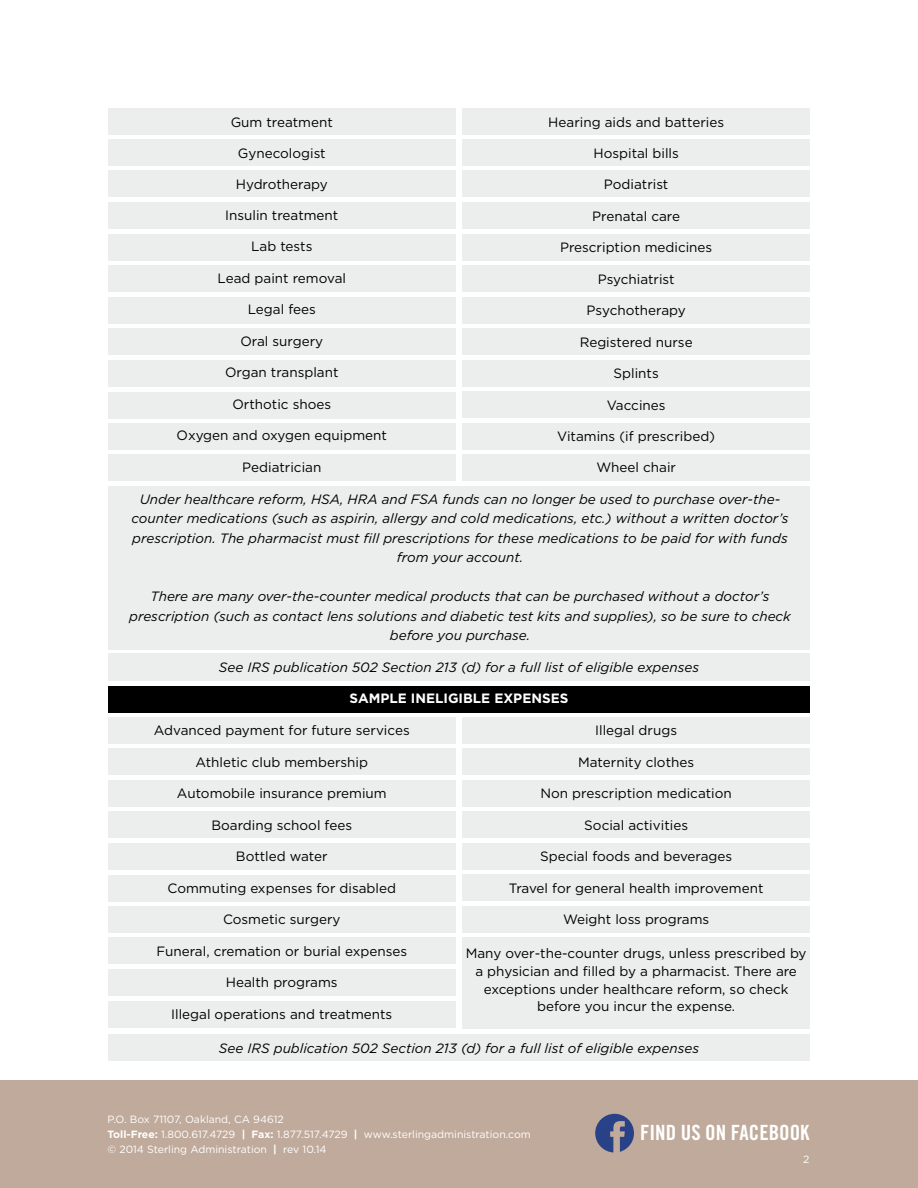
<style>
.page{position:relative;width:918px;height:1188px;background:#fff}
.page>*{position:absolute;margin:0;border:0;box-sizing:border-box;transform-origin:0 0}
.t1{font:21px "Trade Gothic Bold Cond Twenty";color:#fff}
.t2{font:13.5px/18px "Gotham";color:#000;text-align:center}
.t3{font:italic 13.5px/19.5px "Gotham";color:#000;text-align:center}
.t4{font:700 13.5px "Gotham";color:#fff}
.t5{font:10.5px/15px "Gotham";color:#fff}
.s1{font-weight:700}
</style>
<div class="page">
<div style="left:0;top:1080px;width:918px;height:108px;background:#c0aa9b"></div>
<svg style="left:595px;top:1114px;width:39px;height:39px"></svg>
<div style="left:462px;top:108px;width:348px;height:27px;background:#eceded"></div>
<div style="left:462px;top:140px;width:348px;height:26px;background:#eceded"></div>
<div style="left:108px;top:108px;width:348px;height:27px;background:#eceded"></div>
<div style="left:108px;top:140px;width:348px;height:26px;background:#eceded"></div>
<div style="left:462px;top:297px;width:348px;height:27px;background:#eceded"></div>
<div style="left:462px;top:328px;width:348px;height:27px;background:#eceded"></div>
<div style="left:462px;top:360px;width:348px;height:27px;background:#eceded"></div>
<div style="left:462px;top:234px;width:348px;height:27px;background:#eceded"></div>
<div style="left:462px;top:265px;width:348px;height:27px;background:#eceded"></div>
<div style="left:108px;top:297px;width:348px;height:27px;background:#eceded"></div>
<div style="left:108px;top:328px;width:348px;height:27px;background:#eceded"></div>
<div style="left:108px;top:360px;width:348px;height:27px;background:#eceded"></div>
<div style="left:108px;top:234px;width:348px;height:27px;background:#eceded"></div>
<div style="left:108px;top:265px;width:348px;height:27px;background:#eceded"></div>
<div style="left:462px;top:391px;width:348px;height:27px;background:#eceded"></div>
<div style="left:462px;top:423px;width:348px;height:27px;background:#eceded"></div>
<div style="left:462px;top:454px;width:348px;height:27px;background:#eceded"></div>
<div style="left:108px;top:654px;width:702px;height:27px;background:#eceded"></div>
<div style="left:108px;top:423px;width:348px;height:27px;background:#eceded"></div>
<div style="left:108px;top:454px;width:348px;height:27px;background:#eceded"></div>
<div style="left:108px;top:392px;width:348px;height:27px;background:#eceded"></div>
<div style="left:462px;top:170px;width:348px;height:27px;background:#eceded"></div>
<div style="left:108px;top:170px;width:348px;height:27px;background:#eceded"></div>
<div style="left:462px;top:202px;width:348px;height:27px;background:#eceded"></div>
<div style="left:108px;top:202px;width:348px;height:27px;background:#eceded"></div>
<div style="left:108px;top:486px;width:702px;height:164px;background:#eceded"></div>
<div style="left:108px;top:686px;width:702px;height:27px;background:#000"></div>
<div style="left:462px;top:780px;width:348px;height:27px;background:#eceded"></div>
<div style="left:462px;top:811px;width:348px;height:27px;background:#eceded"></div>
<div style="left:462px;top:843px;width:348px;height:27px;background:#eceded"></div>
<div style="left:462px;top:717px;width:348px;height:27px;background:#eceded"></div>
<div style="left:462px;top:748px;width:348px;height:27px;background:#eceded"></div>
<div style="left:108px;top:780px;width:348px;height:27px;background:#eceded"></div>
<div style="left:108px;top:811px;width:348px;height:27px;background:#eceded"></div>
<div style="left:108px;top:843px;width:348px;height:27px;background:#eceded"></div>
<div style="left:108px;top:717px;width:348px;height:27px;background:#eceded"></div>
<div style="left:108px;top:748px;width:348px;height:27px;background:#eceded"></div>
<div style="left:462px;top:874px;width:348px;height:27px;background:#eceded"></div>
<div style="left:108px;top:875px;width:348px;height:27px;background:#eceded"></div>
<div style="left:462px;top:937px;width:348px;height:91px;background:#eceded"></div>
<div style="left:462px;top:906px;width:348px;height:27px;background:#eceded"></div>
<div style="left:108px;top:969px;width:348px;height:27px;background:#eceded"></div>
<div style="left:108px;top:1034px;width:702px;height:27px;background:#eceded"></div>
<div style="left:108px;top:906px;width:348px;height:27px;background:#eceded"></div>
<div style="left:108px;top:937px;width:348px;height:27px;background:#eceded"></div>
<div style="left:108px;top:1001px;width:348px;height:27px;background:#eceded"></div>
<p class="t2" style="left:231px;top:113px;width:104px">Gum treatment</p>
<p class="t2" style="left:238px;top:144px;width:89px">Gynecologist</p>
<p class="t2" style="left:236px;top:175px;width:94px">Hydrotherapy</p>
<p class="t2" style="left:225px;top:206px;width:115px">Insulin treatment</p>
<p class="t2" style="left:251px;top:237px;width:63px">Lab tests</p>
<p class="t2" style="left:218px;top:269px;width:130px">Lead paint removal</p>
<p class="t2" style="left:248px;top:300px;width:70px">Legal fees</p>
<p class="t2" style="left:240px;top:332px;width:84px">Oral surgery</p>
<p class="t2" style="left:225px;top:363px;width:115px">Organ transplant</p>
<p class="t2" style="left:232px;top:395px;width:100px">Orthotic shoes</p>
<p class="t2" style="left:177px;top:426px;width:212px">Oxygen and oxygen equipment</p>
<p class="t2" style="left:242px;top:458px;width:81px">Pediatrician</p>
<p class="t2" style="left:548px;top:113px;width:177px">Hearing aids and batteries</p>
<p class="t2" style="left:593px;top:144px;width:87px">Hospital bills</p>
<p class="t2" style="left:604px;top:175px;width:66px">Podiatrist</p>
<p class="t2" style="left:592px;top:207px;width:89px">Prenatal care</p>
<p class="t2" style="left:560px;top:238px;width:154px">Prescription medicines</p>
<p class="t2" style="left:598px;top:270px;width:78px">Psychiatrist</p>
<p class="t2" style="left:587px;top:301px;width:101px">Psychotherapy</p>
<p class="t2" style="left:580px;top:332px;width:114px">Registered nurse</p>
<p class="t2" style="left:614px;top:364px;width:47px">Splints</p>
<p class="t2" style="left:607px;top:395px;width:60px">Vaccines</p>
<p class="t2" style="left:557px;top:427px;width:159px">Vitamins (if prescribed)</p>
<p class="t2" style="left:596px;top:458px;width:81px">Wheel chair</p>
<p class="t3" style="left:131px;top:489px;width:659px">Under healthcare reform, HSA, HRA and FSA funds can no longer be used to purchase over-the&shy;counter medications (such as aspirin, allergy and cold medications, etc.) without a written doctor’s prescription. The pharmacist must fill prescriptions for these medications to be paid for with funds from your account.</p>
<p class="t3" style="left:129px;top:587px;width:663px">There are many over-the-counter medical products that can be purchased without a doctor’s prescription (such as contact lens solutions and diabetic test kits and supplies), so be sure to check before you purchase.</p>
<p class="t3" style="left:219px;top:657px;width:482px">See IRS publication 502 Section 213 (d) for a full list of eligible expenses</p>
<p class="t4" style="left:350px;top:691px;width:220px">SAMPLE INELIGIBLE EXPENSES</p>
<p class="t2" style="left:154px;top:721px;width:257px">Advanced payment for future services</p>
<p class="t2" style="left:196px;top:753px;width:174px">Athletic club membership</p>
<p class="t2" style="left:177px;top:784px;width:211px">Automobile insurance premium</p>
<p class="t2" style="left:212px;top:816px;width:142px">Boarding school fees</p>
<p class="t2" style="left:236px;top:847px;width:93px">Bottled water</p>
<p class="t2" style="left:168px;top:879px;width:230px">Commuting expenses for disabled</p>
<p class="t2" style="left:223px;top:910px;width:119px">Cosmetic surgery</p>
<p class="t2" style="left:156px;top:942px;width:252px">Funeral, cremation or burial expenses</p>
<p class="t2" style="left:226px;top:973px;width:113px">Health programs</p>
<p class="t2" style="left:171px;top:1005px;width:223px">Illegal operations and treatments</p>
<p class="t2" style="left:595px;top:721px;width:83px">Illegal drugs</p>
<p class="t2" style="left:578px;top:753px;width:117px">Maternity clothes</p>
<p class="t2" style="left:541px;top:784px;width:193px">Non prescription medication</p>
<p class="t2" style="left:584px;top:816px;width:105px">Social activities</p>
<p class="t2" style="left:540px;top:847px;width:194px">Special foods and beverages</p>
<p class="t2" style="left:509px;top:879px;width:256px">Travel for general health improvement</p>
<p class="t2" style="left:563px;top:910px;width:148px">Weight loss programs</p>
<p class="t2" style="left:466px;top:944px;width:342px">Many over-the-counter drugs, unless prescribed by a physician and filled by a pharmacist. There are exceptions under healthcare reform, so check</p>
<p class="t2" style="left:537px;top:997px;width:200px">before you incur the expense.</p>
<p class="t3" style="left:219px;top:1039px;width:482px">See IRS publication 502 Section 213 (d) for a full list of eligible expenses</p>
<p class="t5" style="left:108px;top:1112px;width:425px">P.O. Box 71107, Oakland, CA 94612<br><span class="s1">Toll-Free:</span> 1.800.617.4729 <span class="s1">| Fax:</span> 1.877.517.4729 <span class="s1">|</span> www.sterlingadministration.com © 2014 Sterling Administration <span class="s1">|</span> rev 10.14</p>
<h1 class="t1" style="left:640px;top:1120px;width:171px">FIND US ON FACEBOOK</h1>
<p class="t5" style="left:803px;top:1152px;width:8px">2</p>
</div>
